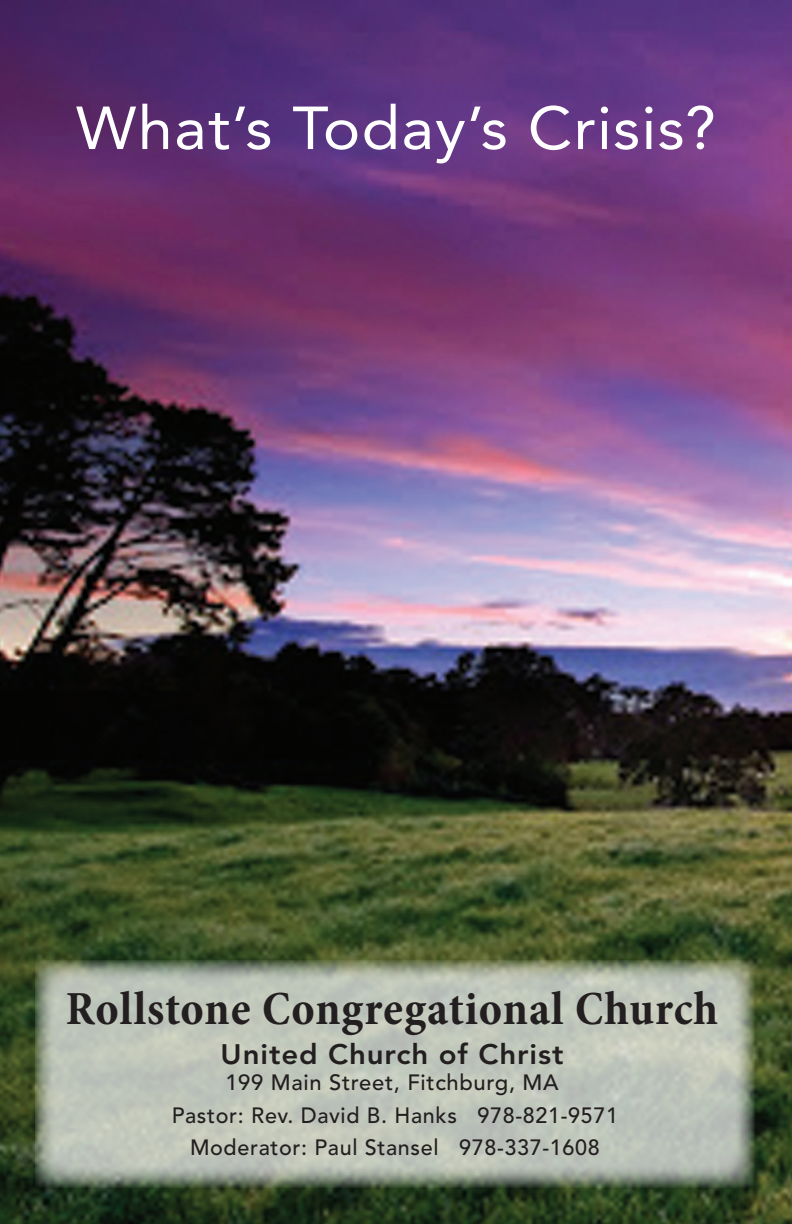
<style>
.page{position:relative;width:792px;height:1224px;background:#fff}
.page>*{position:absolute;margin:0;border:0;box-sizing:border-box;transform-origin:0 0}
.t1{font:60px "Avenir LT Std";letter-spacing:.02em;color:#fff;scale:1.05 1}
.t2{font:700 condensed 48px "Minion Pro";letter-spacing:.02em;color:#231f20}
.t3{font:800 28px "Avenir LT Std";letter-spacing:.03em;color:#231f20;scale:1.05 1}
.t4{font:500 22px/32.6px "Avenir LT Std";letter-spacing:.03em;color:#231f20;text-align:center}
</style>
<div class="page">
<img style="left:0;top:0;width:792px;height:1224px">
<svg style="left:35px;top:960px;width:720px;height:228px;background:#b4bbad"></svg>
<h1 class="t1" style="left:76px;top:93px;width:611px">What’s Today’s Crisis?</h1>
<h2 class="t2" style="left:66px;top:975px;width:654px">Rollstone Congregational Church</h2>
<p class="t3" style="left:221px;top:1038px;width:328px">United Church of Christ</p>
<p class="t4" style="left:172px;top:1067px;width:448px">199 Main Street, Fitchburg, MA<br>Pastor: Rev. David B. Hanks 978-821-9571<br>Moderator: Paul Stansel 978-337-1608</p>
</div>
